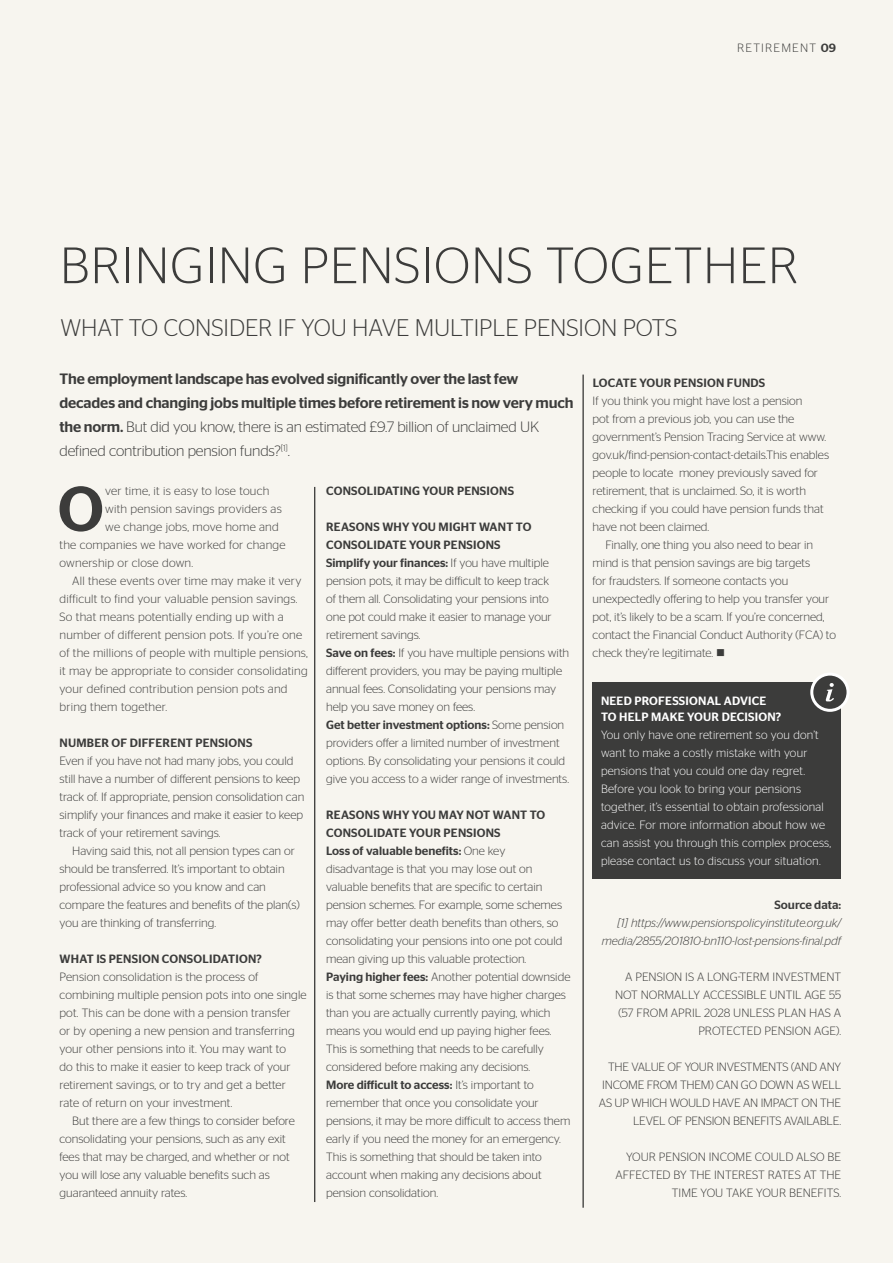
<style>
.page{position:relative;width:893px;height:1263px;background:#f7f5ef}
.page>*{position:absolute;margin:0;border:0;box-sizing:border-box;transform-origin:0 0}
.t1{font:500 63.45px "Stag Sans";color:#3c3c3b}
.t2{font:300 51px "Stag Sans";letter-spacing:.02em;color:#3c3c3b}
.t3{font:300 24px "Stag Sans";color:#3c3c3b}
.t4{font:500 15px/24px "Stag Sans";letter-spacing:-.01em;color:#3c3c3b}
.t5{font:300 12px/18px "Stag Sans";color:#3c3c3b}
.t6{font:300 12px "Stag Sans";letter-spacing:.02em;color:#3c3c3b}
.t7{font:300 12px/18px "Stag Sans";letter-spacing:.02em;color:#fff}
.t8{font:300 12px/18px "Stag Sans";letter-spacing:-.02em;color:#3c3c3b;text-align:right}
.t9{font:500 12px "Stag Sans";letter-spacing:.02em;color:#3c3c3b}
.t10{font:italic 300 12px/18px "Stag Sans";color:#3c3c3b;text-align:right}
.t11{font:500 12px/16.5px "Stag Sans";letter-spacing:.02em;color:#fff}
.t12{font:300 12px "Stag Sans";letter-spacing:.1em;color:#3c3c3b}
.t13{font:500 12px "Stag Sans";color:#3c3c3b}
.s1{font-weight:500}
.s2{font-weight:300}
</style>
<div class="page">
<hr style="left:314px;top:487px;width:1px;height:715px;background:#000">
<hr style="left:583px;top:375px;width:1px;height:833px;background:#000">
<div style="left:592px;top:682px;width:249px;height:196px;background:#3c3c3b"></div>
<div style="left:812px;top:674px;width:36px;height:36px;background:#3c3c3b;border-radius:50%"></div>
<div style="left:810px;top:673px;width:39px;height:39px;border:3px solid #fff;border-radius:50%"></div>
<svg style="left:826px;top:683px;width:8px;height:18px"></svg>
<p class="t12" style="left:737px;top:41px;width:100px">RETIREMENT <span class="s1">09</span></p>
<h2 class="t2" style="left:60px;top:237px;width:740px">BRINGING PENSIONS TOGETHER</h2>
<h3 class="t3" style="left:60px;top:315px;width:618px">WHAT TO CONSIDER IF YOU HAVE MULTIPLE PENSION POTS</h3>
<p class="t4" style="left:60px;top:367px;width:516px">The employment landscape has evolved significantly over the last few decades and changing jobs multiple times before retirement is now very much the norm. <span class="s2">But did you know, there is an estimated £9.7 billion of unclaimed UK defined contribution pension funds?</span><sup>[1]</sup><span class="s2">.</span></p>
<h1 class="t1" style="left:58px;top:472px;width:48px">O</h1>
<p class="t6" style="left:105px;top:484px;width:166px">ver time, it is easy to lose touch</p>
<p class="t9" style="left:593px;top:376px;width:174px">LOCATE YOUR PENSION FUNDS</p>
<p class="t5" style="left:593px;top:392px;width:238px">If you think you might have lost a pension<br>pot from a previous job, you can use the government’s Pension Tracing Service at www. gov.uk/find-pension-contact-details.This enables people to locate money previously saved for retirement, that is unclaimed. So, it is worth checking if you could have pension funds that have not been claimed.</p>
<p class="t5" style="left:593px;top:536px;width:245px;text-indent:13px">Finally, one thing you also need to bear in mind is that pension savings are big targets<br>for fraudsters. If someone contacts you unexpectedly offering to help you transfer your pot, it’s likely to be a scam. If you’re concerned, contact the Financial Conduct Authority (FCA) to check they’re legitimate. ■</p>
<p class="t9" style="left:326px;top:484px;width:189px">CONSOLIDATING YOUR PENSIONS</p>
<p class="t5" style="left:326px;top:518px;width:245px"><span class="s1">REASONS WHY YOU MIGHT WANT TO CONSOLIDATE YOUR PENSIONS<br>Simplify your finances:</span> If you have multiple pension pots, it may be difficult to keep track<br>of them all. Consolidating your pensions into one pot could make it easier to manage your retirement savings.<br><span class="s1">Save on fees:</span> If you have multiple pensions with different providers, you may be paying multiple annual fees. Consolidating your pensions may help you save money on fees.<br><span class="s1">Get better investment options:</span> Some pension providers offer a limited number of investment options. By consolidating your pensions it could give you access to a wider range of investments.</p>
<p class="t5" style="left:326px;top:806px;width:246px"><span class="s1">REASONS WHY YOU MAY NOT WANT TO CONSOLIDATE YOUR PENSIONS<br>Loss of valuable benefits:</span> One key disadvantage is that you may lose out on valuable benefits that are specific to certain pension schemes. For example, some schemes may offer better death benefits than others, so consolidating your pensions into one pot could mean giving up this valuable protection.<br><span class="s1">Paying higher fees:</span> Another potential downside is that some schemes may have higher charges than you are actually currently paying, which means you would end up paying higher fees.<br>This is something that needs to be carefully considered before making any decisions.<br><span class="s1">More difficult to access:</span> It’s important to remember that once you consolidate your pensions, it may be more difficult to access them early if you need the money for an emergency.<br>This is something that should be taken into account when making any decisions about pension consolidation.</p>
<p class="t6" style="left:105px;top:502px;width:178px">with pension savings providers as</p>
<p class="t6" style="left:105px;top:520px;width:175px">we change jobs, move home and</p>
<p class="t6" style="left:60px;top:538px;width:228px">the companies we have worked for change</p>
<p class="t6" style="left:60px;top:556px;width:135px">ownership or close down.</p>
<p class="t6" style="left:72px;top:574px;width:231px">All these events over time may make it very</p>
<p class="t6" style="left:60px;top:592px;width:240px">difficult to find your valuable pension savings.</p>
<p class="t6" style="left:60px;top:610px;width:226px">So that means potentially ending up with a</p>
<p class="t6" style="left:60px;top:628px;width:244px">number of different pension pots. If you’re one</p>
<p class="t6" style="left:60px;top:646px;width:250px">of the millions of people with multiple pensions,</p>
<p class="t6" style="left:60px;top:664px;width:250px">it may be appropriate to consider consolidating</p>
<p class="t6" style="left:60px;top:682px;width:230px">your defined contribution pension pots and</p>
<p class="t6" style="left:60px;top:700px;width:109px">bring them together.</p>
<p class="t9" style="left:60px;top:736px;width:194px">NUMBER OF DIFFERENT PENSIONS</p>
<p class="t5" style="left:60px;top:752px;width:246px">Even if you have not had many jobs, you could still have a number of different pensions to keep track of. If appropriate, pension consolidation can simplify your finances and make it easier to keep track of your retirement savings.</p>
<p class="t5" style="left:60px;top:842px;width:242px;text-indent:13px">Having said this, not all pension types can or should be transferred. It’s important to obtain professional advice so you know and can compare the features and benefits of the plan(s) you are thinking of transferring.</p>
<p class="t9" style="left:60px;top:952px;width:204px">WHAT IS PENSION CONSOLIDATION?</p>
<p class="t5" style="left:60px;top:968px;width:249px">Pension consolidation is the process of combining multiple pension pots into one single pot. This can be done with a pension transfer<br>or by opening a new pension and transferring your other pensions into it. You may want to<br>do this to make it easier to keep track of your retirement savings, or to try and get a better rate of return on your investment.</p>
<p class="t5" style="left:60px;top:1112px;width:237px;text-indent:13px">But there are a few things to consider before consolidating your pensions, such as any exit fees that may be charged, and whether or not you will lose any valuable benefits such as guaranteed annuity rates.</p>
<p class="t11" style="left:601px;top:692px;width:182px">NEED PROFESSIONAL ADVICE<br>TO HELP MAKE YOUR DECISION?</p>
<p class="t7" style="left:601px;top:726px;width:232px">You only have one retirement so you don’t want to make a costly mistake with your pensions that you could one day regret.<br>Before you look to bring your pensions together, it’s essential to obtain professional advice. For more information about how we can assist you through this complex process, please contact us to discuss your situation.</p>
<p class="t13" style="left:774px;top:898px;width:68px">Source data:</p>
<p class="t10" style="left:602px;top:914px;width:241px">[1] https://www.pensionspolicyinstitute.org.uk/ media/2855/201810-bn110-lost-pensions-final.pdf</p>
<p class="t5" style="left:615px;top:968px;width:228px;text-align:right">A PENSION IS A LONG-TERM INVESTMENT NOT NORMALLY ACCESSIBLE UNTIL AGE 55 (57 FROM APRIL 2028 UNLESS PLAN HAS A PROTECTED PENSION AGE).</p>
<p class="t8" style="left:599px;top:1058px;width:244px">THE VALUE OF YOUR INVESTMENTS (AND ANY INCOME FROM THEM) CAN GO DOWN AS WELL AS UP WHICH WOULD HAVE AN IMPACT ON THE LEVEL OF PENSION BENEFITS AVAILABLE.</p>
<p class="t5" style="left:615px;top:1148px;width:227px;text-align:right">YOUR PENSION INCOME COULD ALSO BE<br>AFFECTED BY THE INTEREST RATES AT THE<br>TIME YOU TAKE YOUR BENEFITS.</p>
</div>
